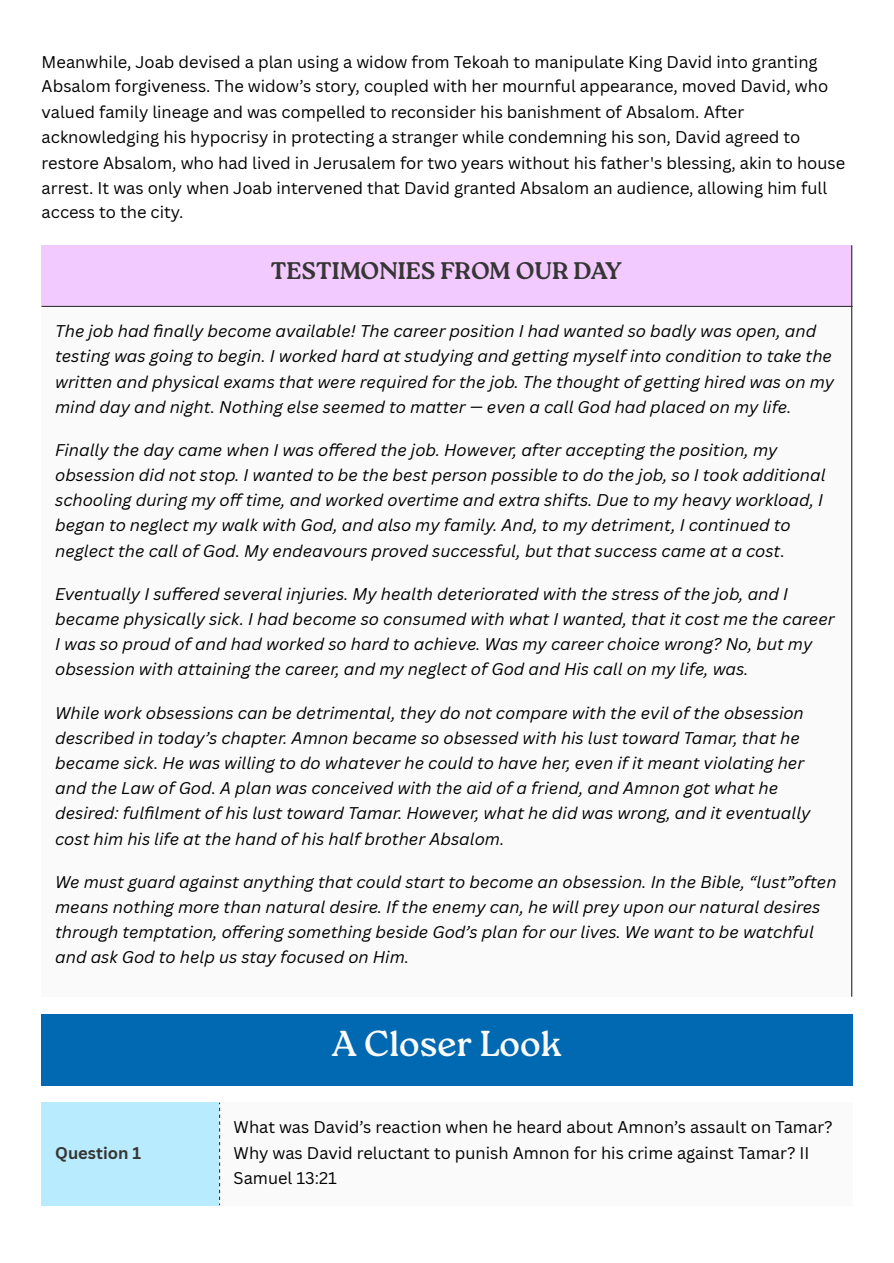
<style>
.page{position:relative;width:894px;height:1263px;background:#fff}
.page>*{position:absolute;margin:0;border:0;box-sizing:border-box;transform-origin:0 0}
.t1{font:36px "Roca One";color:#fafafa}
.t2{font:700 24px "Roca One";color:#363634}
.t3{font:italic 16.5px/25.2px "Canva Sans";color:#000}
.t4{font:16.5px/25.2px "Canva Sans";color:#000}
.t5{font:700 16.5px "Canva Sans";color:#363634}
</style>
<div class="page">
<div style="left:42px;top:245px;width:809px;height:62px;background:#f3caff"></div>
<div style="left:42px;top:306px;width:809px;height:691px;background:#fafafa"></div>
<hr style="left:850px;top:245px;width:2px;height:752px;background:#363634">
<hr style="left:42px;top:306px;width:810px;height:1px;background:#363634">
<div style="left:42px;top:1015px;width:810px;height:71px;background:#0069b1"></div>
<div style="left:42px;top:1102px;width:178px;height:103px;background:#b9ebff"></div>
<div style="left:219px;top:1102px;width:633px;height:103px;background:#fafafa"></div>
<svg style="left:219px;top:1102px;width:1px;height:103px"></svg>
<p class="t4" style="left:42px;top:48px;width:804px">Meanwhile, Joab devised a plan using a widow from Tekoah to manipulate King David into granting Absalom forgiveness. The widow’s story, coupled with her mournful appearance, moved David, who valued family lineage and was compelled to reconsider his banishment of Absalom. After acknowledging his hypocrisy in protecting a stranger while condemning his son, David agreed to restore Absalom, who had lived in Jerusalem for two years without his father's blessing, akin to house arrest. It was only when Joab intervened that David granted Absalom an audience, allowing him full access to the city.</p>
<p class="t2" style="left:271px;top:257px;width:352px">TESTIMONIES FROM OUR DAY</p>
<p class="t3" style="left:55px;top:318px;width:780px">The job had finally become available! The career position I had wanted so badly was open, and testing was going to begin. I worked hard at studying and getting myself into condition to take the written and physical exams that were required for the job. The thought of getting hired was on my mind day and night. Nothing else seemed to matter — even a call God had placed on my life.</p>
<p class="t3" style="left:55px;top:436px;width:771px">Finally the day came when I was offered the job. However, after accepting the position, my obsession did not stop. I wanted to be the best person possible to do the job, so I took additional schooling during my off time, and worked overtime and extra shifts. Due to my heavy workload, I began to neglect my walk with God, and also my family. And, to my detriment, I continued to neglect the call of God. My endeavours proved successful, but that success came at a cost.</p>
<p class="t3" style="left:55px;top:580px;width:780px">Eventually I suffered several injuries. My health deteriorated with the stress of the job, and I became physically sick. I had become so consumed with what I wanted, that it cost me the career I was so proud of and had worked so hard to achieve. Was my career choice wrong? No, but my obsession with attaining the career, and my neglect of God and His call on my life, was.</p>
<p class="t3" style="left:55px;top:700px;width:756px">While work obsessions can be detrimental, they do not compare with the evil of the obsession described in today’s chapter. Amnon became so obsessed with his lust toward Tamar, that he became sick. He was willing to do whatever he could to have her, even if it meant violating her and the Law of God. A plan was conceived with the aid of a friend, and Amnon got what he desired: fulfilment of his lust toward Tamar. However, what he did was wrong, and it eventually cost him his life at the hand of his half brother Absalom.</p>
<p class="t3" style="left:55px;top:868px;width:782px">We must guard against anything that could start to become an obsession. In the Bible, “lust”often means nothing more than natural desire. If the enemy can, he will prey upon our natural desires through temptation, offering something beside God’s plan for our lives. We want to be watchful and ask God to help us stay focused on Him.</p>
<p class="t5" style="left:55px;top:1141px;width:87px">Question 1</p>
<p class="t1" style="left:332px;top:1023px;width:232px">A Closer Look</p>
<p class="t4" style="left:233px;top:1114px;width:600px">What was David’s reaction when he heard about Amnon’s assault on Tamar?<br>Why was David reluctant to punish Amnon for his crime against Tamar? II<br>Samuel 13:21</p>
</div>
